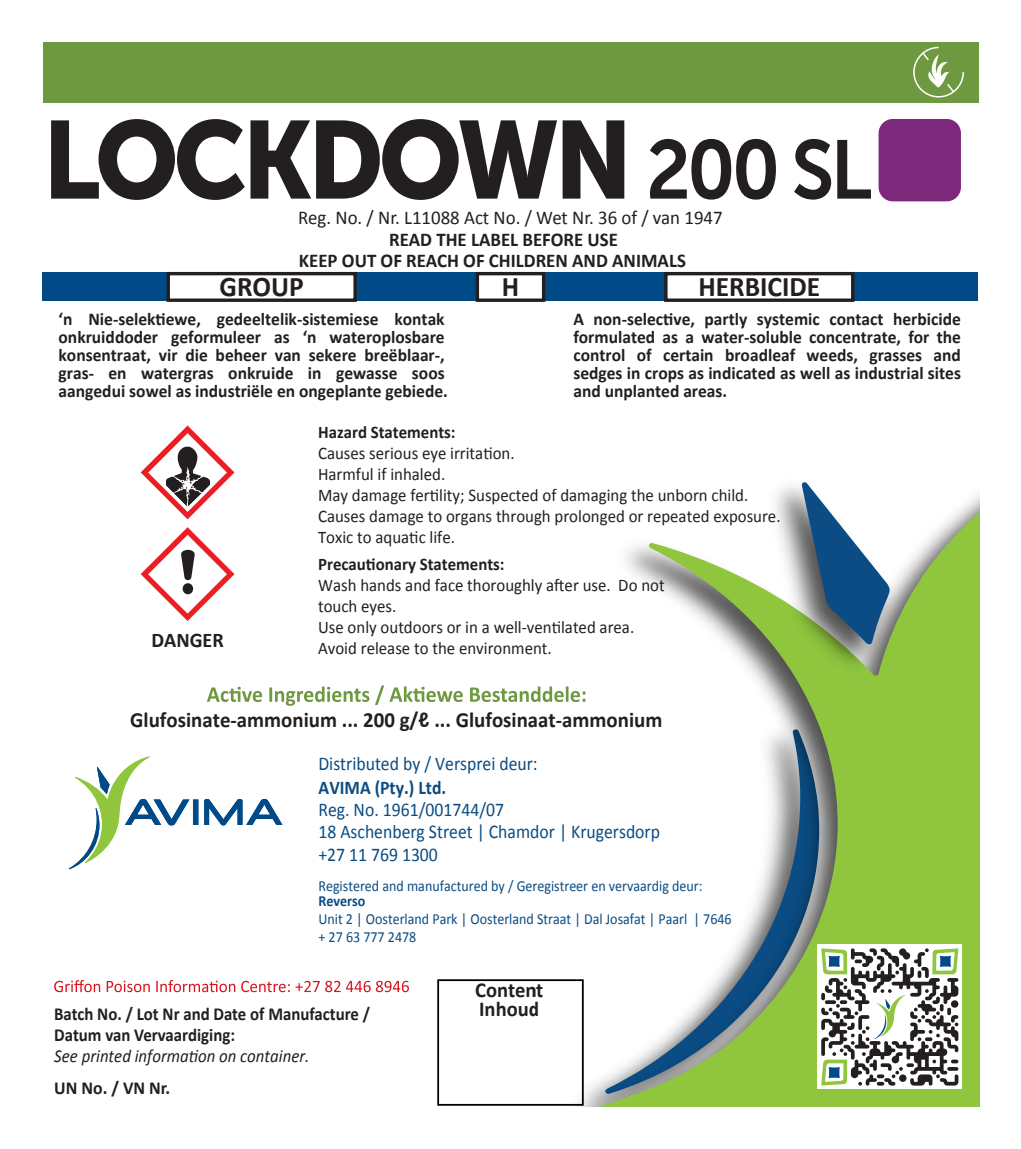
<style>
.page{position:relative;width:1021px;height:1149px;background:#fff}
.page>*{position:absolute;margin:0;border:0;box-sizing:border-box;transform-origin:0 0}
.t1{font:109.2px "Museo Sans 900";letter-spacing:-.05em;color:#231f20;scale:.93 1}
.t2{font:700 28.5px "Calibri";color:#231f20}
.t3{font:700 21.6px "Calibri";color:#231f20}
.t4{font:700 21.3px/18.6px "Calibri";color:#231f20}
.t5{font:700 21px "Calibri";color:#231f20}
.t6{font:19.5px/22.5px "Calibri";color:#0a4c83;scale:.91 1}
.t7{font:700 19.5px/21.6px "Calibri";color:#231f20}
.t8{font:19.5px "Calibri";color:#231f20}
.t9{font:700 19.5px "Calibri";color:#0a4c83;scale:.91 1}
.t10{font:700 18.3px/20.7px "Calibri";color:#231f20;scale:.92 1}
.t11{font:italic 18.3px "Calibri";color:#231f20;scale:.92 1}
.t12{font:700 18.3px "Calibri";color:#231f20}
.t13{font:700 18px/18px "Calibri";color:#231f20;text-align:justify}
.t14{font:17.7px/21px "Calibri";color:#231f20;scale:.95 1}
.t15{font:700 17.7px "Calibri";color:#231f20;scale:.95 1}
.t16{font:15.3px/17.7px "Calibri";color:#0a4c83;scale:.91 1}
.t17{font:700 15.3px "Calibri";color:#0a4c83;scale:.91 1}
.s1{font-family:"Museo Sans 700";font-size:82.5px}
</style>
<div class="page">
<div style="left:878px;top:119px;width:82px;height:82px;background:#7c297c;border-radius:14px"></div>
<svg style="left:54px;top:980px;width:355px;height:11px"></svg>
<div style="left:437px;top:978px;width:146px;height:127px;border:2px solid #000"></div>
<div style="left:43px;top:42px;width:935px;height:60px;background:#6f9940"></div>
<svg style="left:576px;top:494px;width:403px;height:612px"></svg>
<img style="left:759px;top:485px;width:146px;height:197px">
<svg style="left:801px;top:482px;width:88px;height:162px"></svg>
<div style="left:43px;top:272px;width:935px;height:29px;background:#004b87"></div>
<div style="left:477px;top:271px;width:66px;height:32px;background:#f8f8f8"></div>
<div style="left:477px;top:273px;width:66px;height:27px;background:#fff"></div>
<div style="left:475px;top:272px;width:70px;height:30px;border:3px solid #231f20"></div>
<div style="left:168px;top:271px;width:187px;height:32px;background:#f8f8f8"></div>
<div style="left:168px;top:273px;width:187px;height:27px;background:#fff"></div>
<div style="left:166px;top:272px;width:191px;height:30px;border:3px solid #231f20"></div>
<div style="left:666px;top:271px;width:186px;height:32px;background:#f8f8f8"></div>
<div style="left:666px;top:273px;width:186px;height:27px;background:#fff"></div>
<div style="left:664px;top:272px;width:190px;height:30px;border:3px solid #231f20"></div>
<svg style="left:913px;top:47px;width:51px;height:50px"></svg>
<svg style="left:207px;top:685px;width:378px;height:20px"></svg>
<svg style="left:69px;top:756px;width:213px;height:113px"></svg>
<svg style="left:141px;top:527px;width:93px;height:94px"></svg>
<svg style="left:141px;top:425px;width:93px;height:94px"></svg>
<div style="left:817px;top:944px;width:145px;height:144px;background:#fff"></div>
<svg style="left:821px;top:948px;width:137px;height:137px"></svg>
<h1 class="t1" style="left:43px;top:98px;width:893px">LOCKDOWN <span class="s1">200 SL</span></h1>
<p class="t8" style="left:298px;top:205px;width:426px">Reg. No. / Nr. L11088 Act No. / Wet Nr. 36 of / van 1947</p>
<p class="t7" style="left:299px;top:228px;width:388px;text-indent:90px">READ THE LABEL BEFORE USE<br>KEEP OUT OF REACH OF CHILDREN AND ANIMALS</p>
<h2 class="t2" style="left:220px;top:268px;width:86px">GROUP</h2>
<h2 class="t2" style="left:502px;top:268px;width:19px">H</h2>
<h2 class="t2" style="left:698px;top:268px;width:123px">HERBICIDE</h2>
<p class="t13" style="left:59px;top:309px;width:391px;text-align:left">‘n Nie-selektiewe, gedeeltelik-sistemiese kontak onkruiddoder geformuleer as ‘n wateroplosbare konsentraat, vir die beheer van sekere breëblaar-, gras- en watergras onkruide in gewasse soos aangedui sowel as industriële en ongeplante gebiede.</p>
<p class="t13" style="left:573px;top:309px;width:389px">A non-selective, partly systemic contact herbicide formulated as a water-soluble concentrate, for the control of certain broadleaf weeds, grasses and sedges in crops as indicated as well as industrial sites and unplanted areas.</p>
<p class="t5" style="left:151px;top:626px;width:74px">DANGER</p>
<p class="t15" style="left:318px;top:420px;width:146px">Hazard Statements:</p>
<p class="t14" style="left:318px;top:442px;width:488px">Causes serious eye irritation.<br>Harmful if inhaled.<br>May damage fertility; Suspected of damaging the unborn child.<br>Causes damage to organs through prolonged or repeated exposure.<br>Toxic to aquatic life.</p>
<p class="t15" style="left:318px;top:552px;width:198px">Precautionary Statements:</p>
<p class="t14" style="left:318px;top:574px;width:366px">Wash hands and face thoroughly after use. Do not touch eyes.<br>Use only outdoors or in a well-ventilated area.<br>Avoid release to the environment.</p>
<p class="t3" style="left:130px;top:705px;width:533px">Glufosinate-ammonium ... 200 g/ℓ ... Glufosinaat-ammonium</p>
<p class="t6" style="left:318px;top:752px;width:242px">Distributed by / Versprei deur:</p>
<p class="t9" style="left:318px;top:774px;width:142px">AVIMA (Pty.) Ltd.</p>
<p class="t6" style="left:318px;top:797px;width:377px">Reg. No. 1961/001744/07<br>18 Aschenberg Street | Chamdor | Krugersdorp +27 11 769 1300</p>
<p class="t16" style="left:318px;top:876px;width:423px">Registered and manufactured by / Geregistreer en vervaardig deur:</p>
<p class="t17" style="left:318px;top:890px;width:53px">Reverso</p>
<p class="t16" style="left:318px;top:909px;width:455px">Unit 2 | Oosterland Park | Oosterland Straat | Dal Josafat | Paarl | 7646 + 27 63 777 2478</p>
<p class="t10" style="left:54px;top:1003px;width:345px">Batch No. / Lot Nr and Date of Manufacture /<br>Datum van Vervaardiging:</p>
<p class="t11" style="left:54px;top:1043px;width:279px">See printed information on container.</p>
<p class="t12" style="left:54px;top:1076px;width:117px">UN No. / VN Nr.</p>
<p class="t4" style="left:475px;top:980px;width:70px">Content<br>Inhoud</p>
</div>
